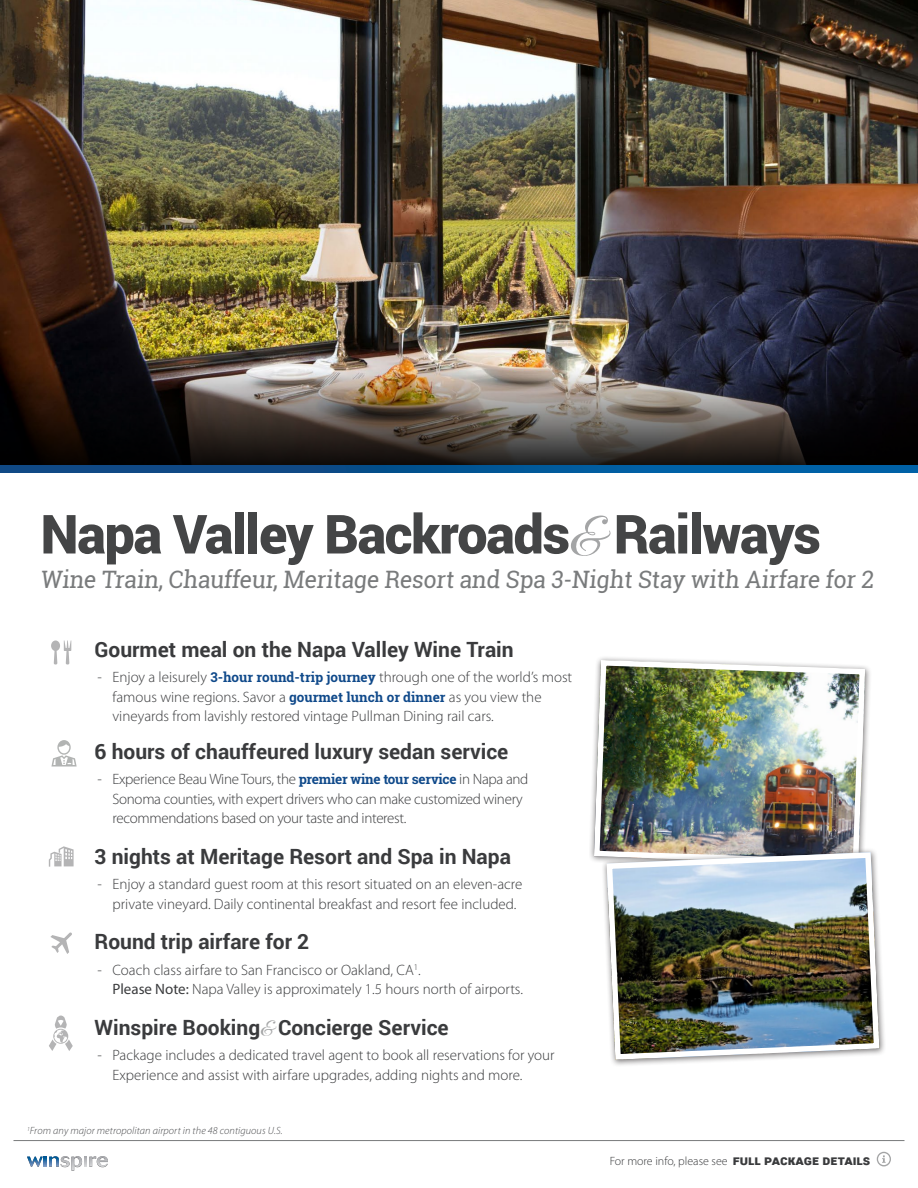
<style>
.page{position:relative;width:918px;height:1188px;background:#fff}
.page>*{position:absolute;margin:0;border:0;box-sizing:border-box;transform-origin:0 0}
.t1{font:900 54px "Roboto";letter-spacing:-.025em;color:#444546}
.MAIN_SUBHEADER{font:24px "Roboto Slab";color:#797b7c;scale:.96 1}
.Main_Bullet{font:700 21px "Roboto";color:#3a3b3d}
.t2{font:300 15px/19.5px "Myriad Pro";color:#3a3b3d}
.t3{font:300 15px/19.5px "Myriad Pro";letter-spacing:-.02em;color:#3a3b3d}
.t4{font:300 12px "Myriad Pro";color:#3a3b3d}
.t5{font:italic 300 10.5px "Myriad Pro";letter-spacing:.01em;color:#4b4c4e}
.s1{font-family:"Great Vibes";font-weight:400;color:#a4a5a6}
.s2{font-family:"Roboto Slab";font-weight:700;font-size:13.5px;color:#0f498a}
.s3{font-weight:400}
.s4{font-family:"Roboto";font-weight:900;font-size:13.5px}
</style>
<div class="page">
<hr style="left:14px;top:1140px;width:890px;height:1px;background:#797b7c">
<svg style="left:877px;top:1152px;width:14px;height:14px"></svg>
<svg style="left:27px;top:1156px;width:81px;height:15px"></svg>
<img style="left:0;top:0;width:918px;height:324px">
<div style="left:589px;top:656px;width:283px;height:217px;background:#231f20;opacity:.6"></div>
<img style="left:591px;top:657px;width:277px;height:211px">
<img style="left:0;top:324px;width:918px;height:142px">
<svg style="left:0;top:466px;width:918px;height:6px;background:#065494"></svg>
<svg style="left:49px;top:846px;width:25px;height:21px"></svg>
<svg style="left:50px;top:932px;width:22px;height:22px"></svg>
<svg style="left:51px;top:641px;width:20px;height:24px"></svg>
<svg style="left:49px;top:1015px;width:24px;height:36px"></svg>
<svg style="left:51px;top:740px;width:26px;height:27px"></svg>
<div style="left:601px;top:848px;width:285px;height:219px;background:#231f20;opacity:.6"></div>
<img style="left:604px;top:849px;width:278px;height:214px">
<p class="t1" style="left:40px;top:496px;width:782px">Napa Valley Backroads<span class="s1">&amp;</span> Railways</p>
<p class="MAIN_SUBHEADER" style="left:40px;top:563px;width:872px">Wine Train, Chauffeur, Meritage Resort and Spa 3-Night Stay with Airfare for 2</p>
<p class="Main_Bullet" style="left:94px;top:634px;width:421px">Gourmet meal on the Napa Valley Wine Train</p>
<p class="t2" style="left:112px;top:667px;width:461px;text-indent:-15px">- Enjoy a leisurely <span class="s2">3-hour round-trip journey</span> through one of the world’s most famous wine regions. Savor a <span class="s2">gourmet lunch or dinner</span> as you view the vineyards from lavishly restored vintage Pullman Dining rail cars.</p>
<p class="Main_Bullet" style="left:94px;top:736px;width:415px">6 hours of chauffeured luxury sedan service</p>
<p class="t3" style="left:112px;top:769px;width:417px;text-indent:-15px">- Experience Beau Wine Tours, the <span class="s2">premier wine tour service</span> in Napa and<br>Sonoma counties, with expert drivers who can make customized winery recommendations based on your taste and interest.</p>
<p class="Main_Bullet" style="left:94px;top:841px;width:418px">3 nights at Meritage Resort and Spa in Napa</p>
<p class="t2" style="left:98px;top:874px;width:426px;text-align:center">- Enjoy a standard guest room at this resort situated on an eleven-acre private vineyard. Daily continental breakfast and resort fee included.</p>
<p class="Main_Bullet" style="left:94px;top:927px;width:216px">Round trip airfare for 2</p>
<p class="t2" style="left:112px;top:960px;width:412px;text-indent:-15px">- Coach class airfare to San Francisco or Oakland, CA<sup>1</sup>.<br><span class="s3">Please Note:</span> Napa Valley is approximately 1.5 hours north of airports.</p>
<p class="Main_Bullet" style="left:94px;top:1012px;width:356px">Winspire Booking<span class="s1">&amp;</span> Concierge Service</p>
<p class="t2" style="left:112px;top:1045px;width:444px;text-indent:-15px">- Package includes a dedicated travel agent to book all reservations for your<br>Experience and assist with airfare upgrades, adding nights and more.</p>
<p class="t5" style="left:27px;top:1124px;width:257px"><sup>1</sup>From any major metropolitan airport in the 48 contiguous U.S.</p>
<p class="t4" style="left:610px;top:1154px;width:262px">For more info, please see <span class="s4">full package Details</span></p>
</div>
